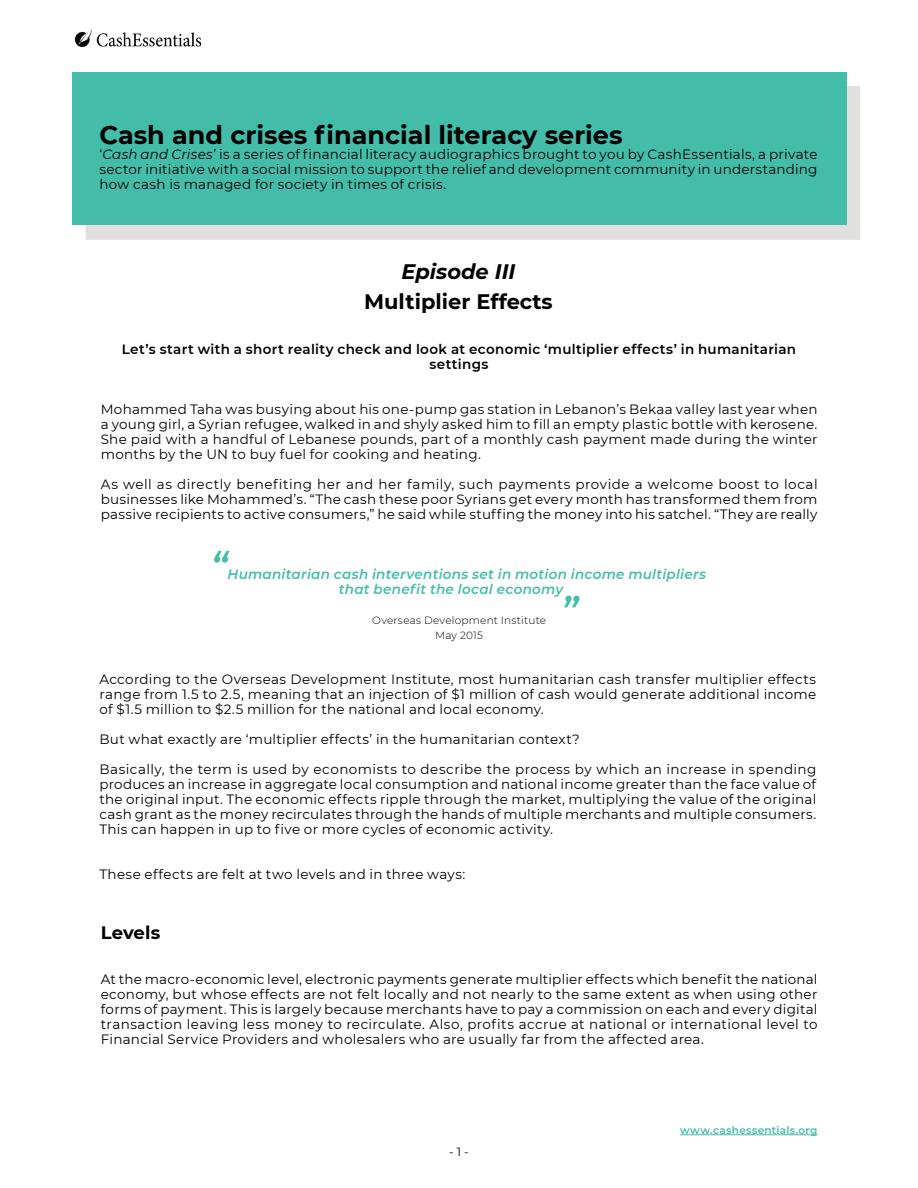
<style>
.page{position:relative;width:918px;height:1188px;background:#fff}
.page>*{position:absolute;margin:0;border:0;box-sizing:border-box;transform-origin:0 0}
.t1{font:italic 600 37.8px "Montserrat";color:#45bea8}
.t2{font:italic 600 37.5px "Montserrat";color:#45bea8}
.t3{font:700 25.5px "Montserrat";color:#000}
.t4{font:700 21px "Montserrat";color:#000}
.t5{font:italic 700 21px "Montserrat";color:#000}
.t6{font:700 18px "Montserrat";letter-spacing:.005em;color:#000}
.t7{font:13.5px/15px "Montserrat";letter-spacing:.02em;color:#000;text-align:justify}
.t8{font:600 13.5px/15px "Montserrat";letter-spacing:.025em;color:#000;text-align:center}
.t9{font:italic 600 13.5px/15px "Montserrat";letter-spacing:.02em;color:#45bea8}
.t10{font:12px "Montserrat";color:#000}
.t11{font:300 10.5px "Montserrat";letter-spacing:.02em;color:#000}
.t12{font:600 10.5px "Montserrat";letter-spacing:.03em;color:#45bea8}
.s1{font-style:italic}
</style>
<div class="page">
<div style="left:85px;top:86px;width:775px;height:153px;background:#e0e0df"></div>
<div style="left:72px;top:72px;width:774px;height:153px;background:#43bda9"></div>
<img style="left:74px;top:29px;width:128px;height:19px">
<hr style="left:680px;top:1135px;width:138px;height:1px;background:#45bea8">
<h3 class="t3" style="left:99px;top:117px;width:525px">Cash and crises financial literacy series</h3>
<p class="t7" style="left:99px;top:146px;width:720px">‘<span class="s1">Cash and Crises</span>’ is a series of financial literacy audiographics brought to you by CashEssentials, a private sector initiative with a social mission to support the relief and development community in understanding how cash is managed for society in times of crisis.</p>
<h3 class="t5" style="left:401px;top:256px;width:116px">Episode III</h3>
<h3 class="t4" style="left:364px;top:286px;width:190px">Multiplier Effects</h3>
<p class="t8" style="left:122px;top:341px;width:676px">Let’s start with a short reality check and look at economic ‘multiplier effects’ in humanitarian settings</p>
<p class="t7" style="left:101px;top:401px;width:718px">Mohammed Taha was busying about his one-pump gas station in Lebanon’s Bekaa valley last year when a young girl, a Syrian refugee, walked in and shyly asked him to fill an empty plastic bottle with kerosene.<br>She paid with a handful of Lebanese pounds, part of a monthly cash payment made during the winter months by the UN to buy fuel for cooking and heating.</p>
<p class="t7" style="left:101px;top:476px;width:718px">As well as directly benefiting her and her family, such payments provide a welcome boost to local businesses like Mohammed’s. “The cash these poor Syrians get every month has transformed them from passive recipients to active consumers,” he said while stuffing the money into his satchel. “They are really</p>
<h2 class="t2" style="left:211px;top:539px;width:19px">“</h2>
<p class="t9" style="left:339px;top:566px;width:369px;text-indent:-111px">Humanitarian cash interventions set in motion income multipliers that benefit the local economy</p>
<p class="t11" style="left:372px;top:613px;width:175px">Overseas Development Institute</p>
<h1 class="t1" style="left:561px;top:584px;width:19px">”</h1>
<p class="t11" style="left:435px;top:628px;width:49px">May 2015</p>
<p class="t7" style="left:99px;top:671px;width:718px">According to the Overseas Development Institute, most humanitarian cash transfer multiplier effects range from 1.5 to 2.5, meaning that an injection of $1 million of cash would generate additional income of $1.5 million to $2.5 million for the national and local economy.</p>
<p class="t7" style="left:99px;top:731px;width:482px">But what exactly are ‘multiplier effects’ in the humanitarian context?</p>
<p class="t7" style="left:99px;top:761px;width:718px">Basically, the term is used by economists to describe the process by which an increase in spending produces an increase in aggregate local consumption and national income greater than the face value of the original input. The economic effects ripple through the market, multiplying the value of the original cash grant as the money recirculates through the hands of multiple merchants and multiple consumers.<br>This can happen in up to five or more cycles of economic activity.</p>
<p class="t7" style="left:99px;top:866px;width:367px">These effects are felt at two levels and in three ways:</p>
<h3 class="t6" style="left:101px;top:920px;width:61px">Levels</h3>
<p class="t7" style="left:101px;top:971px;width:718px">At the macro-economic level, electronic payments generate multiplier effects which benefit the national economy, but whose effects are not felt locally and not nearly to the same extent as when using other forms of payment. This is largely because merchants have to pay a commission on each and every digital transaction leaving less money to recirculate. Also, profits accrue at national or international level to Financial Service Providers and wholesalers who are usually far from the affected area.</p>
<p class="t10" style="left:449px;top:1144px;width:21px">- 1 -</p>
<p class="t12" style="left:680px;top:1123px;width:139px">www.cashessentials.org</p>
</div>
